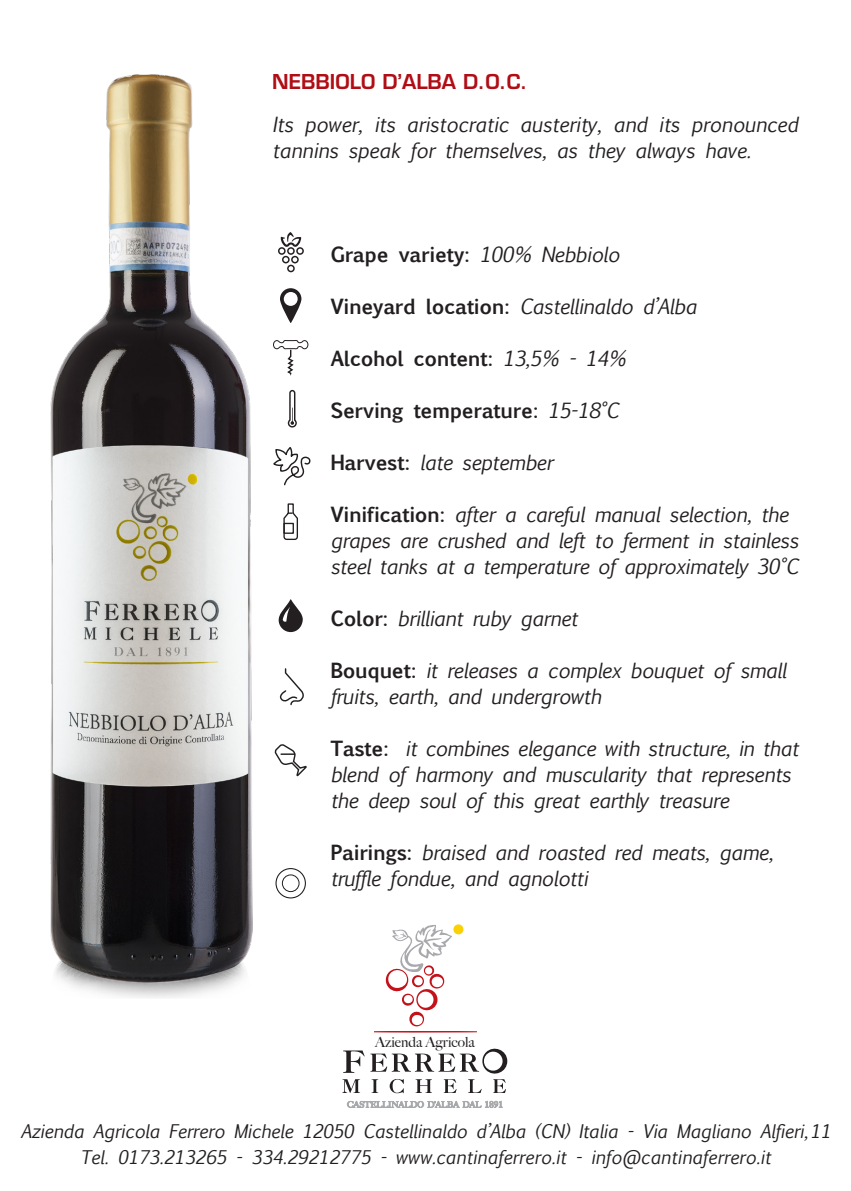
<style>
.page{position:relative;width:851px;height:1191px;background:#fff}
.page>*{position:absolute;margin:0;border:0;box-sizing:border-box;transform-origin:0 0}
.t1{font:italic 20px/26px "Euphemia UCAS";letter-spacing:-.02em;color:#231f20}
.t2{font:700 20px "Euphemia UCAS";letter-spacing:-.02em;color:#231f20}
.t3{font:600 20px "Eurostile LT Std";color:#b00d15}
.t4{font:italic 18px/26px "Euphemia UCAS";letter-spacing:-.01em;color:#231f20;text-align:center}
.t5{font:500 14.2px "Big Caslon";color:#231f20}
.t6{font:500 11.8px "Big Caslon";color:#231f20}
.s1{font-weight:400;font-style:italic}
.s2{font-weight:700;font-style:normal}
</style>
<div class="page">
<svg style="left:374px;top:924px;width:102px;height:108px"></svg>
<svg style="left:342px;top:1048px;width:165px;height:45px"></svg>
<svg style="left:347px;top:1100px;width:155px;height:7px"></svg>
<img style="left:50px;top:74px;width:202px;height:924px">
<svg style="left:280px;top:288px;width:21px;height:35px"></svg>
<div style="left:278px;top:247px;width:7px;height:8px;border:1px solid #231f20;border-radius:50%"></div>
<div style="left:287px;top:247px;width:8px;height:8px;border:1px solid #231f20;border-radius:50%"></div>
<div style="left:287px;top:265px;width:8px;height:7px;border:1px solid #231f20;border-radius:50%"></div>
<div style="left:296px;top:247px;width:8px;height:8px;border:1px solid #231f20;border-radius:50%"></div>
<div style="left:282px;top:256px;width:7px;height:7px;border:1px solid #231f20;border-radius:50%"></div>
<div style="left:291px;top:256px;width:8px;height:7px;border:1px solid #231f20;border-radius:50%"></div>
<svg style="left:280px;top:232px;width:21px;height:15px"></svg>
<svg style="left:273px;top:340px;width:36px;height:36px"></svg>
<svg style="left:288px;top:389px;width:9px;height:39px"></svg>
<svg style="left:273px;top:447px;width:38px;height:39px"></svg>
<svg style="left:283px;top:503px;width:15px;height:37px"></svg>
<div style="left:283px;top:523px;width:11px;height:11px;border:1px solid #231f20"></div>
<svg style="left:278px;top:599px;width:25px;height:33px"></svg>
<svg style="left:279px;top:668px;width:25px;height:38px"></svg>
<svg style="left:274px;top:744px;width:33px;height:33px"></svg>
<div style="left:275px;top:868px;width:31px;height:30px;border:1px solid #231f20;border-radius:50%"></div>
<div style="left:282px;top:874px;width:17px;height:18px;border:1px solid #231f20;border-radius:50%"></div>
<p class="t3" style="left:272px;top:69px;width:257px">NEBBIOLO D’ALBA D.O.C.</p>
<p class="t1" style="left:272px;top:111px;width:527px">Its power, its aristocratic austerity, and its pronounced tannins speak for themselves, as they always have.</p>
<p class="t2" style="left:330px;top:239px;width:291px">Grape variety: <span class="s1">100% Nebbiolo</span></p>
<p class="t1" style="left:330px;top:293px;width:368px"><span class="s2">Vineyard location:</span> Castellinaldo d’Alba</p>
<p class="t2" style="left:330px;top:343px;width:297px">Alcohol content: <span class="s1">13,5% - 14%</span></p>
<p class="t2" style="left:330px;top:395px;width:290px">Serving temperature: <span class="s1">15-18°C</span></p>
<p class="t1" style="left:330px;top:449px;width:224px"><span class="s2">Harvest:</span> late september</p>
<p class="t1" style="left:330px;top:501px;width:460px"><span class="s2">Vinification:</span> after a careful manual selection, the</p>
<p class="t1" style="left:330px;top:527px;width:469px">grapes are crushed and left to ferment in stainless</p>
<p class="t1" style="left:330px;top:553px;width:469px">steel tanks at a temperature of approximately 30°C</p>
<p class="t1" style="left:330px;top:605px;width:249px"><span class="s2">Color:</span> brilliant ruby garnet</p>
<p class="t1" style="left:330px;top:657px;width:457px"><span class="s2">Bouquet:</span> it releases a complex bouquet of small</p>
<p class="t1" style="left:330px;top:683px;width:272px">fruits, earth, and undergrowth</p>
<p class="t1" style="left:330px;top:735px;width:469px"><span class="s2">Taste:</span> it combines elegance with structure, in that</p>
<p class="t1" style="left:330px;top:761px;width:462px">blend of harmony and muscularity that represents</p>
<p class="t1" style="left:330px;top:787px;width:400px">the deep soul of this great earthly treasure</p>
<p class="t1" style="left:330px;top:839px;width:444px"><span class="s2">Pairings:</span> braised and roasted red meats, game,</p>
<p class="t1" style="left:330px;top:865px;width:259px">truffle fondue, and agnolotti</p>
<p class="t5" style="left:375px;top:1030px;width:101px">Azienda Agricola</p>
<p class="t6" style="left:382px;top:1032px;width:85px">Azienda Agricola</p>
<p class="t4" style="left:20px;top:1118px;width:811px">Azienda Agricola Ferrero Michele 12050 Castellinaldo d’Alba (CN) Italia - Via Magliano Alfieri,11<br>Tel. 0173.213265 - 334.29212775 - www.cantinaferrero.it - info@cantinaferrero.it</p>
</div>
